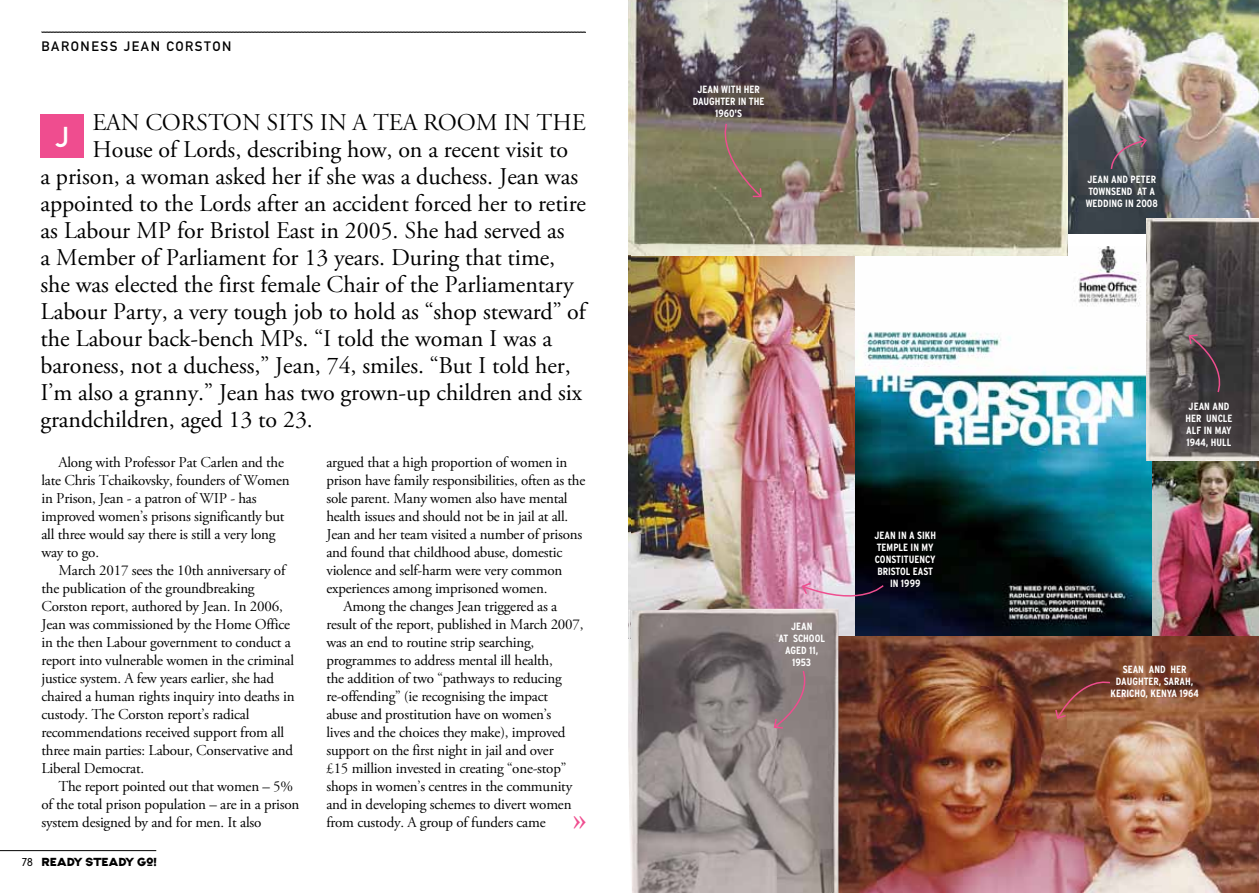
<style>
.page{position:relative;width:1259px;height:893px;background:#fff}
.page>*{position:absolute;margin:0;border:0;box-sizing:border-box;transform-origin:0 0}
.t1{font:34.5px "Minion Pro";color:#ef4d8f}
.t2{font:28.35px "DIN Mittelschrift";color:#fff}
.t3{font:24px "Adobe Garamond Pro";letter-spacing:-.005em;color:#000}
.t4{font:15px/18px "Adobe Garamond Pro";letter-spacing:-.015em;color:#000}
.t5{font:13.5px "DIN Mittelschrift Alternate";letter-spacing:.115em;color:#000}
.t6{font:12.3px "Typeface Six";color:#000}
.t7{font:700 condensed 10.5px/12px "Interstate";color:#fff;text-align:center}
.s1{font-family:"DIN Neuzeit Grotesk";font-weight:300;font-size:10.95px}
</style>
<div class="page">
<img style="left:630px;top:255px;width:225px;height:382px">
<img style="left:1151px;top:461px;width:108px;height:176px">
<img style="left:855px;top:247px;width:296px;height:390px">
<img style="left:1067px;top:0;width:192px;height:233px">
<img style="left:838px;top:637px;width:421px;height:256px">
<img style="left:1147px;top:219px;width:112px;height:242px">
<img style="left:630px;top:609px;width:208px;height:284px">
<img style="left:629px;top:0;width:438px;height:255px">
<svg style="left:715px;top:122px;width:48px;height:77px;background:#82785f"></svg>
<svg style="left:800px;top:581px;width:84px;height:27px;background:#9a8499"></svg>
<svg style="left:1054px;top:675px;width:57px;height:45px;background:#824a36"></svg>
<svg style="left:772px;top:669px;width:42px;height:61px;background:#89787b"></svg>
<svg style="left:1187px;top:333px;width:42px;height:60px;background:#4b4145"></svg>
<svg style="left:1110px;top:134px;width:38px;height:36px"></svg>
<svg style="left:41px;top:32px;width:545px;height:1px"></svg>
<img style="left:629px;top:224px;width:1px;height:385px">
<hr style="left:0;top:850px;width:156px;height:1px;background:#000">
<div style="left:41px;top:115px;width:43px;height:43px;background:#ef4d8f"></div>
<img style="left:628px;top:609px;width:2px;height:214px">
<p class="t5" style="left:41px;top:38px;width:191px">BARONESS JEAN CORSTON</p>
<h3 class="t3" style="left:92px;top:108px;width:495px">EAN CORSTON SITS IN A TEA ROOM IN THE</h3>
<h3 class="t3" style="left:92px;top:135px;width:477px">House of Lords, describing how, on a recent visit to</h3>
<h3 class="t3" style="left:40px;top:162px;width:539px">a prison, a woman asked her if she was a duchess. Jean was</h3>
<h3 class="t3" style="left:40px;top:189px;width:547px">appointed to the Lords after an accident forced her to retire</h3>
<h3 class="t3" style="left:40px;top:216px;width:525px">as Labour MP for Bristol East in 2005. She had served as</h3>
<h3 class="t3" style="left:40px;top:243px;width:516px">a Member of Parliament for 13 years. During that time,</h3>
<h3 class="t3" style="left:40px;top:270px;width:535px">she was elected the first female Chair of the Parliamentary</h3>
<h3 class="t3" style="left:40px;top:297px;width:547px">Labour Party, a very tough job to hold as “shop steward” of</h3>
<h3 class="t3" style="left:40px;top:324px;width:513px">the Labour back-bench MPs. “I told the woman I was a</h3>
<h3 class="t3" style="left:40px;top:351px;width:532px">baroness, not a duchess,” Jean, 74, smiles. “But I told her,</h3>
<h3 class="t3" style="left:40px;top:378px;width:543px">I’m also a granny.” Jean has two grown-up children and six</h3>
<h3 class="t3" style="left:40px;top:405px;width:274px">grandchildren, aged 13 to 23.</h3>
<h2 class="t2" style="left:55px;top:120px;width:15px">J</h2>
<p class="t4" style="left:41px;top:454px;width:250px;text-indent:17px">Along with Professor Pat Carlen and the late Chris Tchaikovsky, founders of Women in Prison, Jean - a patron of WIP - has improved women’s prisons significantly but all three would say there is still a very long way to go.</p>
<p class="t4" style="left:41px;top:562px;width:255px;text-indent:17px">March 2017 sees the 10th anniversary of the publication of the groundbreaking Corston report, authored by Jean. In 2006, Jean was commissioned by the Home Office in the then Labour government to conduct a report into vulnerable women in the criminal justice system. A few years earlier, she had chaired a human rights inquiry into deaths in custody. The Corston report’s radical recommendations received support from all three main parties: Labour, Conservative and Liberal Democrat.</p>
<p class="t4" style="left:41px;top:778px;width:259px;text-indent:17px">The report pointed out that women – 5% of the total prison population – are in a prison system designed by and for men. It also</p>
<p class="t6" style="left:22px;top:854px;width:136px"><span class="s1">78</span> READY STEADY GO!</p>
<p class="t4" style="left:326px;top:454px;width:242px">argued that a high proportion of women in</p>
<p class="t4" style="left:326px;top:472px;width:260px">prison have family responsibilities, often as the</p>
<p class="t4" style="left:326px;top:490px;width:243px">sole parent. Many women also have mental</p>
<p class="t4" style="left:326px;top:508px;width:243px">health issues and should not be in jail at all.</p>
<p class="t4" style="left:326px;top:526px;width:257px">Jean and her team visited a number of prisons</p>
<p class="t4" style="left:326px;top:544px;width:237px">and found that childhood abuse, domestic</p>
<p class="t4" style="left:326px;top:562px;width:237px">violence and self-harm were very common</p>
<p class="t4" style="left:326px;top:580px;width:222px">experiences among imprisoned women.</p>
<p class="t4" style="left:343px;top:598px;width:215px">Among the changes Jean triggered as a</p>
<p class="t4" style="left:326px;top:616px;width:259px">result of the report, published in March 2007,</p>
<p class="t4" style="left:326px;top:634px;width:209px">was an end to routine strip searching,</p>
<p class="t4" style="left:326px;top:652px;width:228px">programmes to address mental ill health,</p>
<p class="t4" style="left:326px;top:670px;width:237px">the addition of two “pathways to reducing</p>
<p class="t4" style="left:326px;top:688px;width:223px">re-offending” (ie recognising the impact</p>
<p class="t4" style="left:326px;top:706px;width:227px">abuse and prostitution have on women’s</p>
<p class="t4" style="left:326px;top:724px;width:241px">lives and the choices they make), improved</p>
<p class="t4" style="left:326px;top:742px;width:229px">support on the first night in jail and over</p>
<p class="t4" style="left:326px;top:760px;width:241px">£15 million invested in creating “one-stop”</p>
<p class="t4" style="left:326px;top:778px;width:247px">shops in women’s centres in the community</p>
<p class="t4" style="left:326px;top:796px;width:247px">and in developing schemes to divert women</p>
<p class="t4" style="left:326px;top:814px;width:221px">from custody. A group of funders came</p>
<h1 class="t1" style="left:572px;top:796px;width:17px">»</h1>
<p class="t7" style="left:692px;top:83px;width:73px">JEAN WITH HER<br>DAUGHTER IN THE<br>1960'S</p>
<p class="t7" style="left:778px;top:620px;width:48px">JEAN<br>AT SCHOOL<br>AGED 11,<br>1953</p>
<p class="t7" style="left:874px;top:529px;width:63px">JEAN IN A SIKH<br>TEMPLE IN MY<br>CONSTITUENCY<br>BRISTOL EAST<br>IN 1999</p>
<p class="t7" style="left:1085px;top:173px;width:74px;text-align:left">JEAN AND PETER<br>TOWNSEND AT A<br>WEDDING IN 2008</p>
<p class="t7" style="left:1185px;top:400px;width:49px">JEAN AND<br>HER UNCLE<br>ALF IN MAY<br>1944, HULL</p>
<p class="t7" style="left:1110px;top:664px;width:90px">SEAN AND HER<br>DAUGHTER, SARAH,<br>KERICHO, KENYA 1964</p>
</div>
